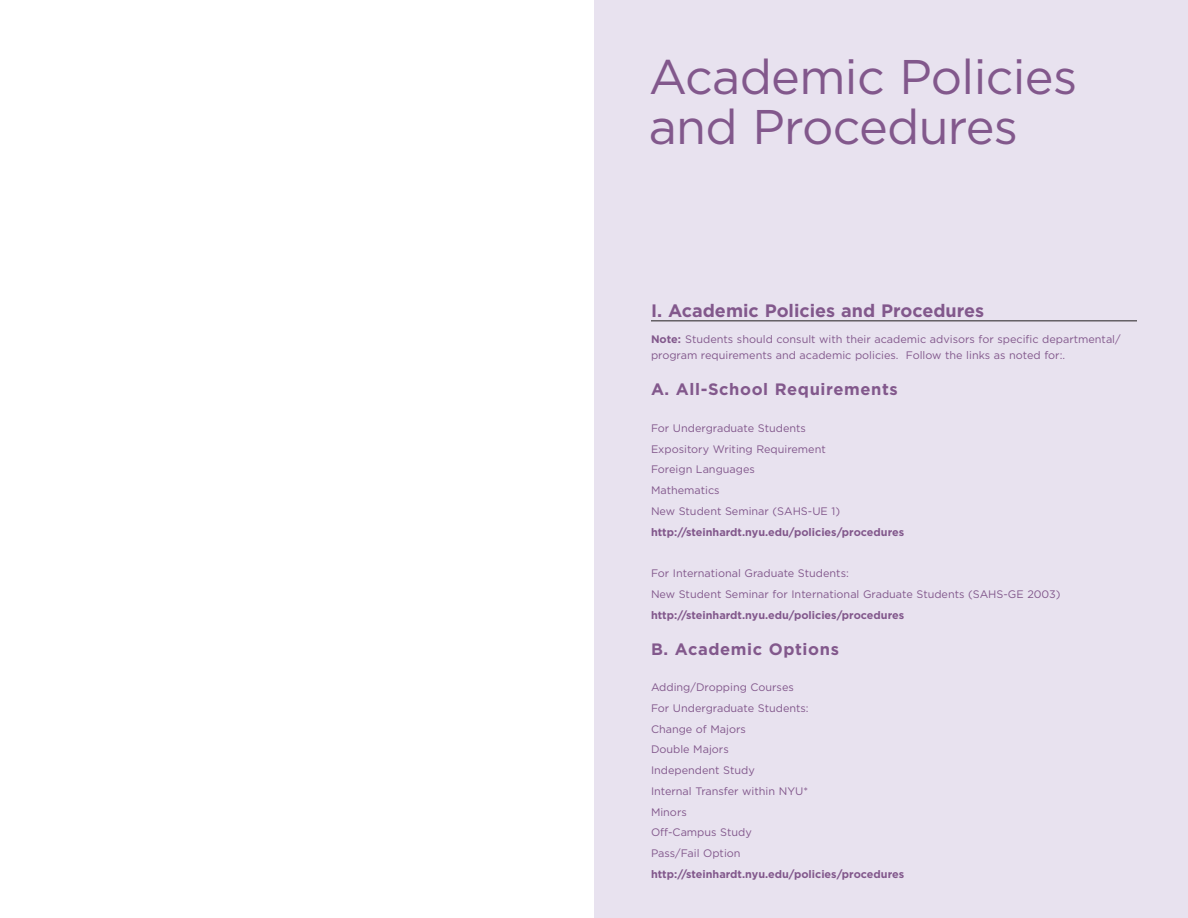
<style>
.page{position:relative;width:1188px;height:918px;background:#fff}
.page>*{position:absolute;margin:0;border:0;box-sizing:border-box;transform-origin:0 0}
.t1{font:48.6px/49.5px "Gotham";letter-spacing:-.015em;color:#82588c}
.t2{font:700 18px "Gotham";color:#82588c}
.t3{font:700 16.5px "Gotham";letter-spacing:.035em;color:#82588c}
.t4{font:700 12px "Gotham";color:#82588c}
.t5{font:10.8px/20.7px "Gotham";color:#82588c}
.t6{font:700 10.8px "Gotham";color:#82588c}
.s1{font-weight:700}
</style>
<div class="page">
<div style="left:594px;top:0;width:594px;height:918px;background:#e8e2ef"></div>
<hr style="left:651px;top:321px;width:486px;height:1px;background:#231f20">
<h1 class="t1" style="left:649px;top:52px;width:430px">Academic Policies and Procedures</h1>
<h2 class="t2" style="left:651px;top:300px;width:335px">I. Academic Policies and Procedures</h2>
<p class="t5" style="left:651px;top:330px;width:471px;line-height:16.8px"><span class="s1">Note:</span> Students should consult with their academic advisors for specific departmental/ program requirements and academic policies. Follow the links as noted for:.</p>
<h3 class="t3" style="left:651px;top:380px;width:248px">A. All-School Requirements</h3>
<p class="t5" style="left:651px;top:418px;width:191px">For Undergraduate Students<br>Expository Writing Requirement<br>Foreign Languages<br>Mathematics<br>New Student Seminar (SAHS-UE 1)</p>
<p class="t6" style="left:651px;top:526px;width:255px">http://steinhardt.nyu.edu/policies/procedures</p>
<p class="t5" style="left:651px;top:563px;width:411px">For International Graduate Students:<br>New Student Seminar for International Graduate Students (SAHS-GE 2003)</p>
<p class="t6" style="left:651px;top:609px;width:255px">http://steinhardt.nyu.edu/policies/procedures</p>
<h3 class="t3" style="left:651px;top:639px;width:189px">B. Academic Options</h3>
<p class="t5" style="left:651px;top:677px;width:159px">Adding/Dropping Courses<br>For Undergraduate Students:<br>Change of Majors<br>Double Majors<br>Independent Study<br>Internal Transfer within NYU*<br>Minors<br>Off-Campus Study<br>Pass/Fail Option</p>
<p class="t6" style="left:651px;top:868px;width:255px">http://steinhardt.nyu.edu/policies/procedures</p>
<p class="t4" style="left:650px;top:868px;width:12px">11</p>
</div>
